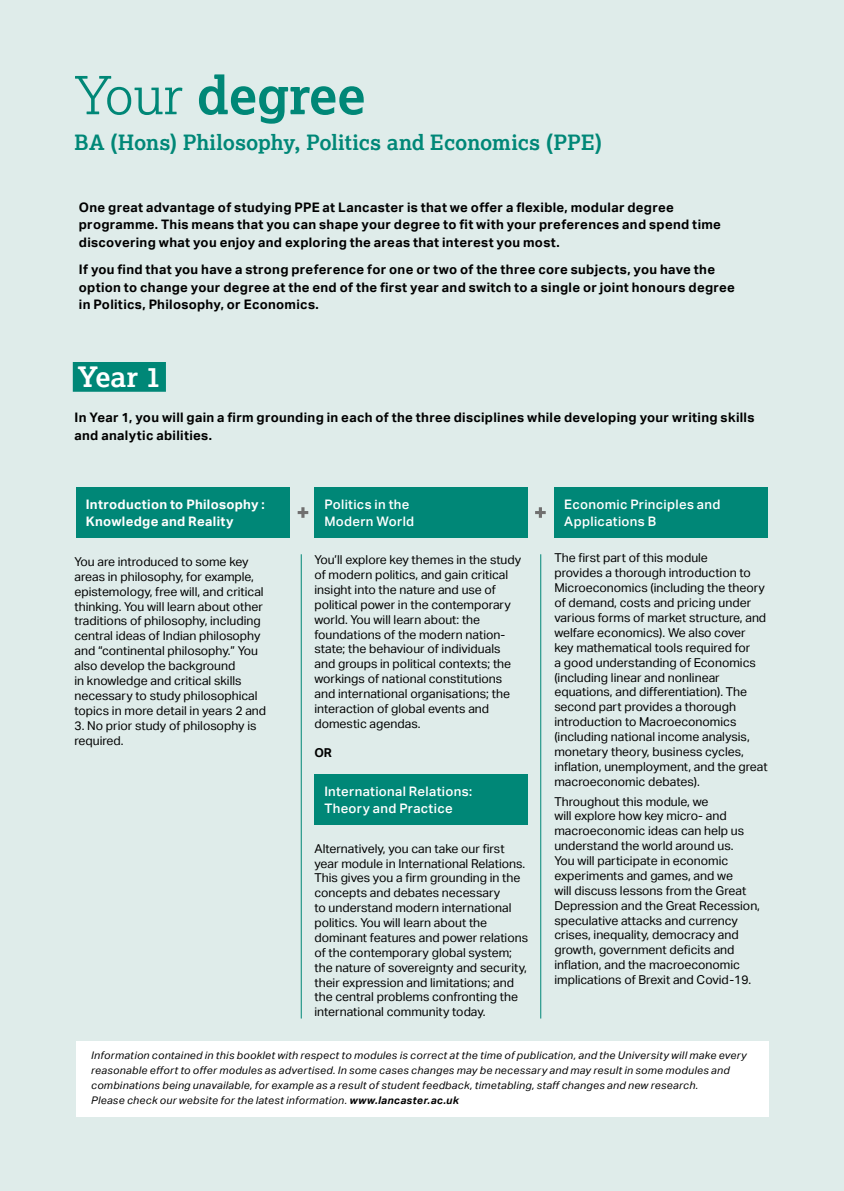
<style>
.page{position:relative;width:844px;height:1191px;background:#fff}
.page>*{position:absolute;margin:0;border:0;box-sizing:border-box;transform-origin:0 0}
.t1{font:700 52.5px "Lexia";color:#008777}
.t2{font:700 28px "Lexia";color:#fff}
.t3{font:700 21px "Lexia";letter-spacing:-.005em;color:#008777}
.t4{font:700 13.12px/17.5px "Aktiv Grotesk";letter-spacing:.025em;color:#000}
.MODULE_BOX{font:500 13.12px/17.5px "Aktiv Grotesk";letter-spacing:.025em;color:#fff}
.MODULE_BOX-2{font:700 13.12px/17.5px "Aktiv Grotesk";letter-spacing:.025em;color:#fff}
.Degree_Text{font:12.25px/14.9px "Aktiv Grotesk";color:#000}
.Degree_Text-2{font:700 12.25px "Aktiv Grotesk";color:#000}
.t5{font:italic 10.5px/14.9px "Aktiv Grotesk";letter-spacing:.03em;color:#000}
.s1{font-weight:300}
.s2{font-weight:700}
</style>
<div class="page">
<div style="left:0;top:0;width:843px;height:1191px;background:#dfecea"></div>
<hr style="left:301px;top:554px;width:1px;height:464px;background:#008777">
<hr style="left:540px;top:554px;width:1px;height:464px;background:#008777">
<div style="left:73px;top:362px;width:93px;height:30px;background:#008777"></div>
<div style="left:76px;top:487px;width:213px;height:51px;background:#008777"></div>
<div style="left:314px;top:487px;width:213px;height:51px;background:#008777"></div>
<div style="left:314px;top:774px;width:213px;height:51px;background:#008777"></div>
<div style="left:554px;top:487px;width:213px;height:51px;background:#008777"></div>
<svg style="left:297px;top:507px;width:11px;height:11px"></svg>
<svg style="left:535px;top:507px;width:10px;height:11px"></svg>
<div style="left:76px;top:1040px;width:692px;height:76px;background:#fff"></div>
<p class="t1" style="left:74px;top:62px;width:292px"><span class="s1">Your</span> degree</p>
<p class="t3" style="left:74px;top:129px;width:529px">BA (Hons) Philosophy, Politics and Economics (PPE)</p>
<p class="t4" style="left:79px;top:198px;width:643px">One great advantage of studying PPE at Lancaster is that we offer a flexible, modular degree programme. This means that you can shape your degree to fit with your preferences and spend time discovering what you enjoy and exploring the areas that interest you most.</p>
<p class="t4" style="left:79px;top:261px;width:657px">If you find that you have a strong preference for one or two of the three core subjects, you have the option to change your degree at the end of the first year and switch to a single or joint honours degree in Politics, Philosophy, or Economics.</p>
<p class="t2" style="left:78px;top:359px;width:85px">Year 1</p>
<p class="t4" style="left:74px;top:409px;width:681px">In Year 1, you will gain a firm grounding in each of the three disciplines while developing your writing skills and analytic abilities.</p>
<p class="MODULE_BOX-2" style="left:86px;top:495px;width:180px">Introduction to Philosophy :<br>Knowledge and Reality</p>
<p class="MODULE_BOX" style="left:324px;top:495px;width:91px">Politics in the<br>Modern World</p>
<p class="MODULE_BOX" style="left:564px;top:495px;width:158px">Economic Principles and<br>Applications B</p>
<p class="Degree_Text" style="left:74px;top:554px;width:193px">You are introduced to some key areas in philosophy, for example, epistemology, free will, and critical thinking. You will learn about other traditions of philosophy, including central ideas of Indian philosophy and “continental philosophy.” You also develop the background<br>in knowledge and critical skills necessary to study philosophical topics in more detail in years 2 and</p>
<p class="Degree_Text" style="left:74px;top:718px;width:183px">3. No prior study of philosophy is required.</p>
<p class="Degree_Text" style="left:314px;top:552px;width:208px">You’ll explore key themes in the study of modern politics, and gain critical insight into the nature and use of political power in the contemporary world. You will learn about: the foundations of the modern nation&shy;state; the behaviour of individuals and groups in political contexts; the workings of national constitutions and international organisations; the interaction of global events and domestic agendas.</p>
<p class="Degree_Text" style="left:554px;top:551px;width:215px">The first part of this module<br>provides a thorough introduction to Microeconomics (including the theory of demand, costs and pricing under various forms of market structure, and welfare economics). We also cover key mathematical tools required for<br>a good understanding of Economics (including linear and nonlinear equations, and differentiation). The second part provides a thorough introduction to Macroeconomics (including national income analysis, monetary theory, business cycles, inflation, unemployment, and the great macroeconomic debates).</p>
<p class="Degree_Text" style="left:554px;top:794px;width:207px">Throughout this module, we<br>will explore how key micro- and macroeconomic ideas can help us understand the world around us.<br>You will participate in economic experiments and games, and we<br>will discuss lessons from the Great Depression and the Great Recession, speculative attacks and currency crises, inequality, democracy and growth, government deficits and inflation, and the macroeconomic implications of Brexit and Covid-19.</p>
<p class="Degree_Text-2" style="left:314px;top:745px;width:19px">OR</p>
<p class="MODULE_BOX" style="left:324px;top:782px;width:149px">International Relations:</p>
<p class="MODULE_BOX" style="left:324px;top:800px;width:130px">Theory and Practice</p>
<p class="Degree_Text" style="left:314px;top:841px;width:215px">Alternatively, you can take our first year module in International Relations.<br>This gives you a firm grounding in the concepts and debates necessary<br>to understand modern international politics. You will learn about the dominant features and power relations of the contemporary global system; the nature of sovereignty and security, their expression and limitations; and the central problems confronting the international community today.</p>
<p class="t5" style="left:91px;top:1047px;width:657px">Information contained in this booklet with respect to modules is correct at the time of publication, and the University will make every reasonable effort to offer modules as advertised. In some cases changes may be necessary and may result in some modules and combinations being unavailable, for example as a result of student feedback, timetabling, staff changes and new research.<br>Please check our website for the latest information. <span class="s2">www.lancaster.ac.uk</span></p>
</div>
